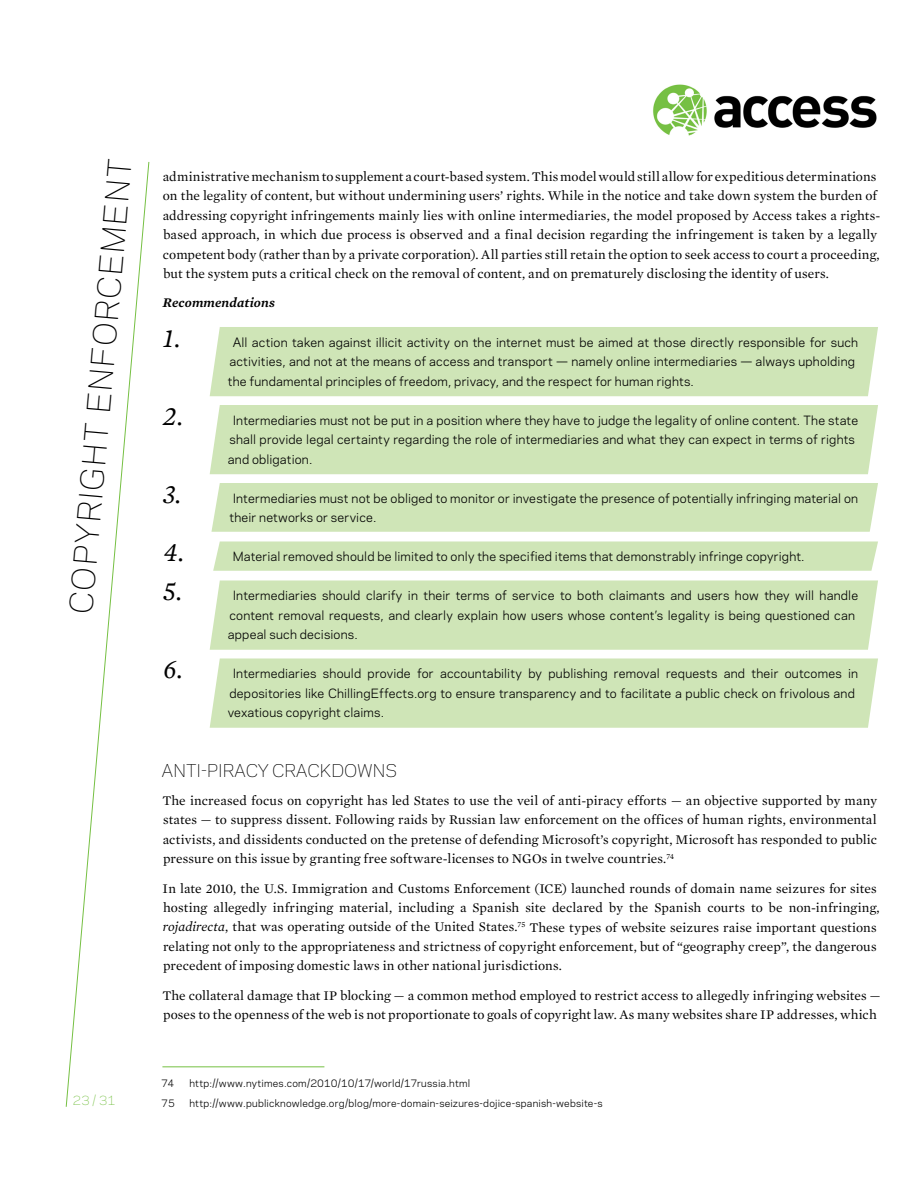
<style>
.page{position:relative;width:918px;height:1188px;background:#fff}
.page>*{position:absolute;margin:0;border:0;box-sizing:border-box;transform-origin:0 0}
.t1{font:300 30px "Galaxie Polaris";color:#000}
.t2{font:italic 27px/58.5px "Mercury Text G1";color:#000}
.t3{font:300 16.5px "Galaxie Polaris";color:#000}
.t4{font:13.5px/19.5px "Mercury Text G1 Roman";letter-spacing:.005em;color:#000}
.t5{font:italic 600 13.5px "Mercury Text G2";letter-spacing:.01em;color:#000}
.t6{font:12px/19.5px "Galaxie Polaris";letter-spacing:.015em;color:#000}
.t7{font:300 12px "Galaxie Polaris";color:#76c043}
.t8{font:9.75px "Galaxie Polaris";letter-spacing:.02em;color:#000}
.s1{font-family:"Mercury Text G1";font-style:italic}
</style>
<div class="page">
<img style="left:653px;top:84px;width:224px;height:52px">
<svg style="left:65px;top:162px;width:85px;height:945px"></svg>
<hr style="left:162px;top:1066px;width:162px;height:1px;background:#76c043">
<div style="left:210px;top:327px;width:668px;height:69px;background:#cfe5b7"></div>
<div style="left:210px;top:405px;width:668px;height:69px;background:#cfe5b7"></div>
<div style="left:210px;top:581px;width:668px;height:69px;background:#cfe5b7"></div>
<div style="left:210px;top:659px;width:668px;height:69px;background:#cfe5b7"></div>
<div style="left:211px;top:483px;width:667px;height:49px;background:#cfe5b7"></div>
<div style="left:213px;top:542px;width:665px;height:29px;background:#cfe5b7"></div>
<p class="t1" style="left:69px;top:489px;width:174px;rotate:-85deg">GHT EN FORCEMENT</p>
<p class="t1" style="left:58px;top:612px;width:93px;rotate:-85deg">CO PYRI</p>
<p class="t7" style="left:73px;top:1091px;width:44px">23 / 31</p>
<p class="t4" style="left:163px;top:167px;width:719px">administrative mechanism to supplement a court-based system. This model would still allow for expeditious determinations on the legality of content, but without undermining users’ rights. While in the notice and take down system the burden of addressing copyright infringements mainly lies with online intermediaries, the model proposed by Access takes a rights&shy;based approach, in which due process is observed and a final decision regarding the infringement is taken by a legally competent body (rather than by a private corporation). All parties still retain the option to seek access to court a proceeding, but the system puts a critical check on the removal of content, and on prematurely disclosing the identity of users.</p>
<p class="t5" style="left:163px;top:295px;width:114px">Recommendations</p>
<p class="t2" style="left:163px;top:309px;width:18px">1.</p>
<p class="t2" style="left:163px;top:387px;width:21px">2.</p>
<p class="t2" style="left:163px;top:465px;width:22px">3.<br>4.</p>
<p class="t2" style="left:163px;top:562px;width:20px">5.</p>
<p class="t2" style="left:163px;top:640px;width:21px">6.</p>
<p class="t6" style="left:228px;top:331px;width:632px;text-indent:5px">All action taken against illicit activity on the internet must be aimed at those directly responsible for such activities, and not at the means of access and transport — namely online intermediaries — always upholding the fundamental principles of freedom, privacy, and the respect for human rights.</p>
<p class="t6" style="left:228px;top:409px;width:632px;text-indent:5px">Intermediaries must not be put in a position where they have to judge the legality of online content. The state shall provide legal certainty regarding the role of intermediaries and what they can expect in terms of rights and obligation.</p>
<p class="t6" style="left:229px;top:487px;width:630px">Intermediaries must not be obliged to monitor or investigate the presence of potentially infringing material on their networks or service.</p>
<p class="t6" style="left:233px;top:546px;width:573px">Material removed should be limited to only the specified items that demonstrably infringe copyright.</p>
<p class="t6" style="left:228px;top:585px;width:632px;text-indent:5px">Intermediaries should clarify in their terms of service to both claimants and users how they will handle content removal requests, and clearly explain how users whose content’s legality is being questioned can appeal such decisions.</p>
<p class="t6" style="left:228px;top:663px;width:632px;text-indent:5px">Intermediaries should provide for accountability by publishing removal requests and their outcomes in depositories like ChillingEffects.org to ensure transparency and to facilitate a public check on frivolous and vexatious copyright claims.</p>
<p class="t3" style="left:162px;top:758px;width:237px">ANTI-PIRACY CRACKDOWNS</p>
<p class="t4" style="left:163px;top:791px;width:716px;text-align:justify">The increased focus on copyright has led States to use the veil of anti-piracy efforts — an objective supported by many states — to suppress dissent. Following raids by Russian law enforcement on the offices of human rights, environmental activists, and dissidents conducted on the pretense of defending Microsoft’s copyright, Microsoft has responded to public pressure on this issue by granting free software-licenses to NGOs in twelve countries.<sup>74</sup></p>
<p class="t4" style="left:163px;top:878px;width:719px">In late 2010, the U.S. Immigration and Customs Enforcement (ICE) launched rounds of domain name seizures for sites hosting allegedly infringing material, including a Spanish site declared by the Spanish courts to be non-infringing, <span class="s1">rojadirecta</span>, that was operating outside of the United States.<sup>75</sup> These types of website seizures raise important questions relating not only to the appropriateness and strictness of copyright enforcement, but of “geography creep”, the dangerous precedent of imposing domestic laws in other national jurisdictions.</p>
<p class="t4" style="left:163px;top:986px;width:719px">The collateral damage that IP blocking — a common method employed to restrict access to allegedly infringing websites — poses to the openness of the web is not proportionate to goals of copyright law. As many websites share IP addresses, which</p>
<p class="t8" style="left:161px;top:1076px;width:14px">74</p>
<p class="t8" style="left:189px;top:1076px;width:282px">http://www.nytimes.com/2010/10/17/world/17russia.html</p>
<p class="t8" style="left:161px;top:1096px;width:15px">75</p>
<p class="t8" style="left:189px;top:1096px;width:415px">http://www.publicknowledge.org/blog/more-domain-seizures-dojice-spanish-website-s</p>
</div>
